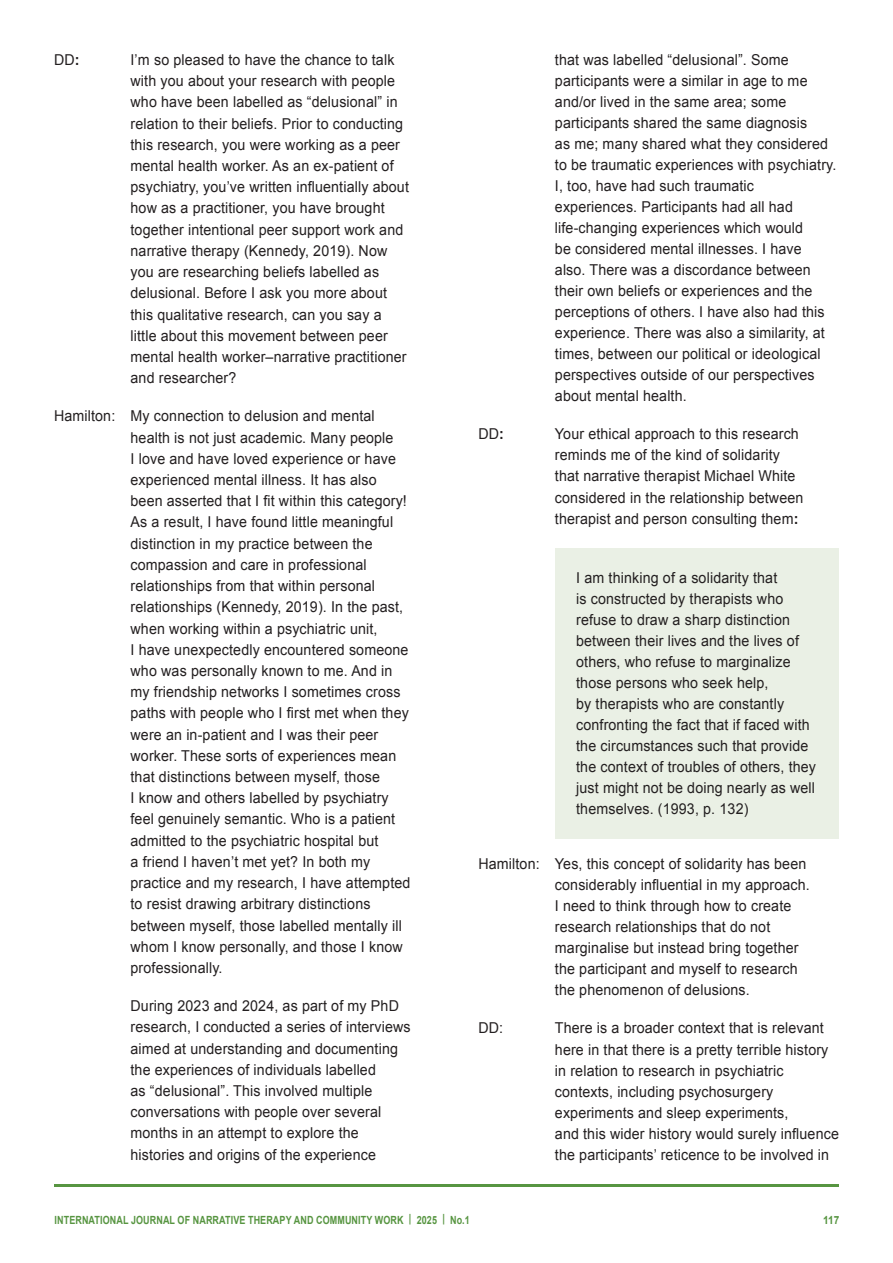
<style>
.page{position:relative;width:893px;height:1263px;background:#fff}
.page>*{position:absolute;margin:0;border:0;box-sizing:border-box;transform-origin:0 0}
.Dialogue{font:15px/21.1px "Arial";letter-spacing:.01em;color:#231f20;scale:.95 1}
.Dialogue_continued{font:15px/21px "Arial";letter-spacing:.01em;color:#231f20;scale:.95 1}
.Displayed_quotation{font:15px/21px "Arial";letter-spacing:.01em;color:#231f20;scale:.95 1}
.t1{font:700 11.25px "Arial";letter-spacing:.01em;color:#579541;scale:.8 1}
.t2{font:700 11.25px "Arial";letter-spacing:.01em;color:#579541;scale:.9 1}
.s1{font-weight:700}
</style>
<div class="page">
<hr style="left:54px;top:1184px;width:785px;height:2px;background:#579541">
<div style="left:556px;top:549px;width:283px;height:290px;background:#eaf0e5"></div>
<p class="Dialogue" style="left:54px;top:49px;width:28px">DD<span class="s1">:</span></p>
<p class="Dialogue" style="left:131px;top:49px;width:295px">I’m so pleased to have the chance to talk with you about your research with people who have been labelled as “delusional” in relation to their beliefs. Prior to conducting this research, you were working as a peer mental health worker. As an ex-patient of psychiatry, you’ve written influentially about how as a practitioner, you have brought together intentional peer support work and narrative therapy (Kennedy, 2019). Now you are researching beliefs labelled as delusional. Before I ask you more about this qualitative research, can you say a little about this movement between peer mental health worker–narrative practitioner and researcher?</p>
<p class="Dialogue" style="left:131px;top:406px;width:296px;text-indent:-77px">Hamilton: My connection to delusion and mental health is not just academic. Many people<br>I love and have loved experience or have experienced mental illness. It has also been asserted that I fit within this category!<br>As a result, I have found little meaningful distinction in my practice between the compassion and care in professional relationships from that within personal relationships (Kennedy, 2019). In the past, when working within a psychiatric unit,<br>I have unexpectedly encountered someone who was personally known to me. And in my friendship networks I sometimes cross paths with people who I first met when they were an in-patient and I was their peer worker. These sorts of experiences mean that distinctions between myself, those<br>I know and others labelled by psychiatry feel genuinely semantic. Who is a patient admitted to the psychiatric hospital but<br>a friend I haven’t met yet? In both my practice and my research, I have attempted to resist drawing arbitrary distinctions between myself, those labelled mentally ill whom I know personally, and those I know professionally.</p>
<p class="Dialogue_continued" style="left:131px;top:995px;width:296px">During 2023 and 2024, as part of my PhD research, I conducted a series of interviews aimed at understanding and documenting the experiences of individuals labelled<br>as “delusional”. This involved multiple conversations with people over several months in an attempt to explore the histories and origins of the experience</p>
<p class="Dialogue_continued" style="left:555px;top:49px;width:298px">that was labelled “delusional”. Some participants were a similar in age to me and/or lived in the same area; some participants shared the same diagnosis<br>as me; many shared what they considered to be traumatic experiences with psychiatry.<br>I, too, have had such traumatic experiences. Participants had all had life-changing experiences which would<br>be considered mental illnesses. I have<br>also. There was a discordance between their own beliefs or experiences and the perceptions of others. I have also had this experience. There was also a similarity, at times, between our political or ideological perspectives outside of our perspectives about mental health.</p>
<p class="Dialogue" style="left:478px;top:424px;width:28px">DD<span class="s1">:</span></p>
<p class="Dialogue" style="left:555px;top:424px;width:263px">Your ethical approach to this research reminds me of the kind of solidarity that narrative therapist Michael White considered in the relationship between therapist and person consulting them<span class="s1">:</span></p>
<p class="Displayed_quotation" style="left:576px;top:567px;width:254px">I am thinking of a solidarity that<br>is constructed by therapists who refuse to draw a sharp distinction between their lives and the lives of others, who refuse to marginalize those persons who seek help,<br>by therapists who are constantly confronting the fact that if faced with the circumstances such that provide the context of troubles of others, they just might not be doing nearly as well themselves. (1993, p. 132)</p>
<p class="Dialogue" style="left:555px;top:854px;width:270px;text-indent:-77px">Hamilton: Yes, this concept of solidarity has been considerably influential in my approach.<br>I need to think through how to create research relationships that do not marginalise but instead bring together the participant and myself to research the phenomenon of delusions.</p>
<p class="Dialogue" style="left:478px;top:1018px;width:28px">DD:</p>
<p class="Dialogue" style="left:555px;top:1018px;width:300px">There is a broader context that is relevant here in that there is a pretty terrible history in relation to research in psychiatric contexts, including psychosurgery experiments and sleep experiments,<br>and this wider history would surely influence the participants’ reticence to be involved in</p>
<p class="t1" style="left:55px;top:1212px;width:521px">INTERNATIONAL JOURNAL OF NARRATIVE THERAPY AND COMMUNITY WORK | 2025 | No.1</p>
<p class="t2" style="left:823px;top:1212px;width:20px">117</p>
</div>
